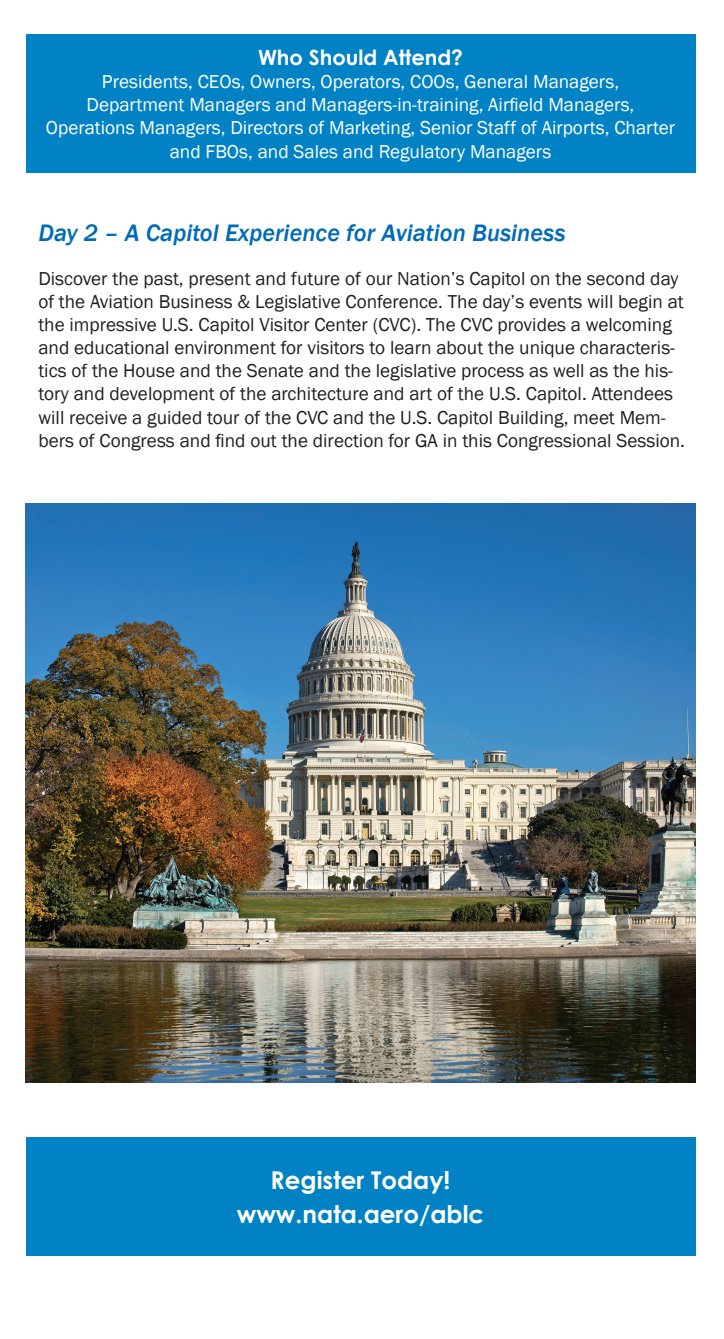
<style>
.page{position:relative;width:724px;height:1339px;background:#fff}
.page>*{position:absolute;margin:0;border:0;box-sizing:border-box;transform-origin:0 0}
.day{font:italic 500 24.5px "Franklin Gothic";color:#006bb6}
.subhead{font:700 24.5px "Century Gothic";color:#fff}
.subhead-2{font:700 21px "Century Gothic";color:#fff}
.text{font:19.25px/23.1px "Franklin Gothic";color:#231f20}
.text-2{font:19.25px/23.1px "Franklin Gothic";color:#fff;text-align:center}
</style>
<div class="page">
<div style="left:26px;top:1138px;width:669px;height:118px;background:#0082c5"></div>
<div style="left:26px;top:34px;width:669px;height:139px;background:#0082c5"></div>
<img style="left:26px;top:503px;width:669px;height:580px">
<p class="subhead-2" style="left:258px;top:44px;width:206px">Who Should Attend?</p>
<p class="text-2" style="left:46px;top:71px;width:630px">Presidents, CEOs, Owners, Operators, COOs, General Managers,<br>Department Managers and Managers-in-training, Airfield Managers, Operations Managers, Directors of Marketing, Senior Staff of Airports, Charter and FBOs, and Sales and Regulatory Managers</p>
<p class="day" style="left:38px;top:218px;width:529px">Day 2 – A Capitol Experience for Aviation Business</p>
<p class="text" style="left:38px;top:267px;width:648px">Discover the past, present and future of our Nation’s Capitol on the second day of the Aviation Business &amp; Legislative Conference. The day’s events will begin at the impressive U.S. Capitol Visitor Center (CVC). The CVC provides a welcoming and educational environment for visitors to learn about the unique characteris&shy;tics of the House and the Senate and the legislative process as well as the his&shy;tory and development of the architecture and art of the U.S. Capitol. Attendees will receive a guided tour of the CVC and the U.S. Capitol Building, meet Mem&shy;bers of Congress and find out the direction for GA in this Congressional Session.</p>
<p class="subhead" style="left:270px;top:1164px;width:181px">Register Today!</p>
<p class="subhead" style="left:237px;top:1199px;width:249px">www.nata.aero/ablc</p>
</div>
